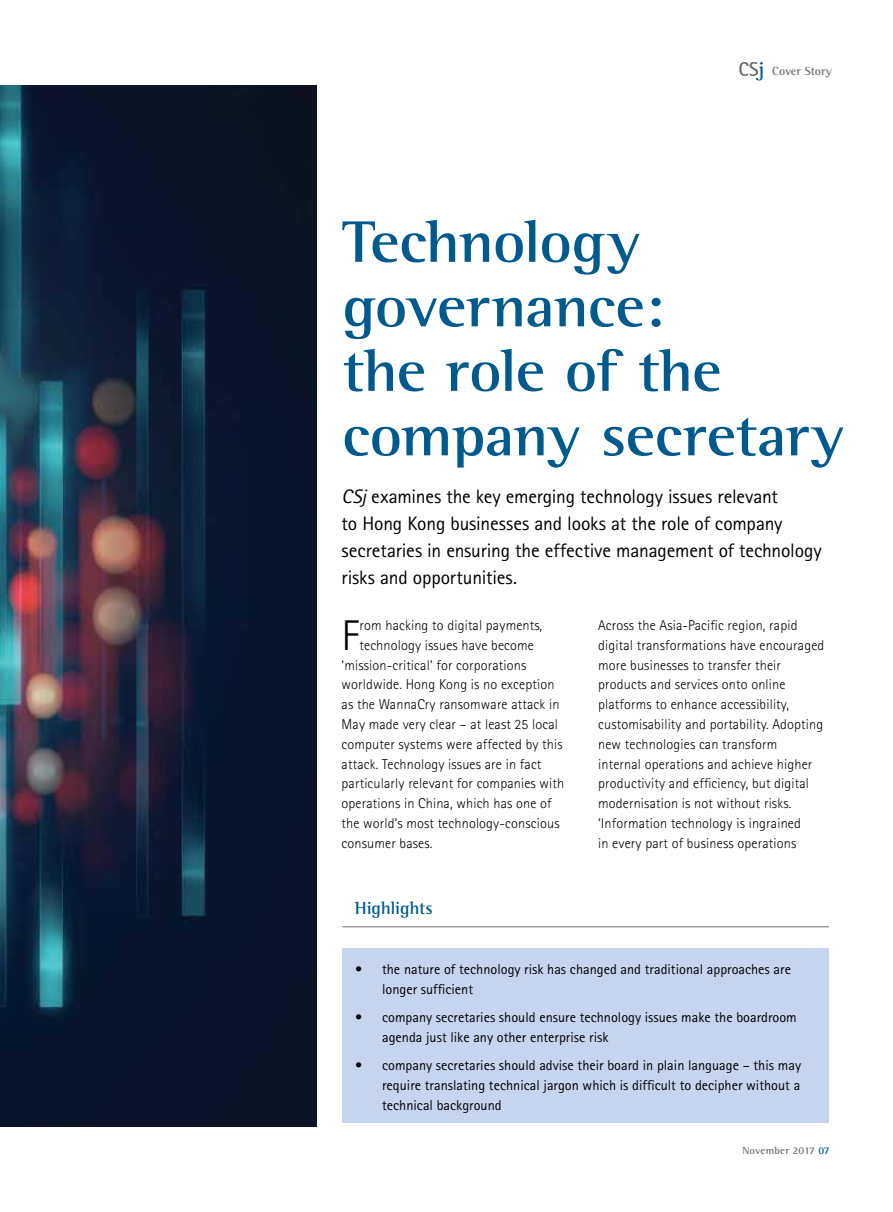
<style>
.page{position:relative;width:893px;height:1212px;background:#fff}
.page>*{position:absolute;margin:0;border:0;box-sizing:border-box;transform-origin:0 0}
.t1{font:700 60px/64.5px "Rotis Semi Serif";letter-spacing:-.01em;color:#005a8d;scale:1.05 1}
.t2{font:300 42.9px "Rotis Sans Serif";color:#000}
.t3{font:19.5px/27px "Rotis Sans Serif";letter-spacing:-.01em;color:#000}
.t4{font:700 18px "Rotis Semi Serif";letter-spacing:-.01em;color:#005a8d}
.t5{font:300 14.25px/19.8px "Rotis Sans Serif";letter-spacing:.01em;color:#000}
.t6{font:14.25px/19.8px "Rotis Sans Serif";color:#000}
.t7{font:700 12px "Rotis Semi Serif";color:#6d6e71}
.t8{font:700 10.5px "Rotis Semi Serif";letter-spacing:.01em;color:#6d6e71}
.s1{font-style:italic}
.s2{color:#005a8d}
</style>
<div class="page">
<svg style="left:739px;top:62px;width:24px;height:18px"></svg>
<div style="left:342px;top:948px;width:487px;height:174px;background:#c7d4ed"></div>
<hr style="left:342px;top:926px;width:487px;height:1px;background:#6d6e71">
<img style="left:0;top:86px;width:316px;height:1040px">
<p class="t7" style="left:772px;top:64px;width:61px">Cover Story</p>
<h1 class="t1" style="left:342px;top:209px;width:480px">Technology governance:<br>the role of the company secretary</h1>
<h3 class="t3" style="left:342px;top:483px;width:482px"><span class="s1">CSj</span> examines the key emerging technology issues relevant<br>to Hong Kong businesses and looks at the role of company secretaries in ensuring the effective management of technology risks and opportunities.</h3>
<p class="t5" style="left:598px;top:615px;width:228px">Across the Asia-Pacific region, rapid digital transformations have encouraged more businesses to transfer their products and services onto online platforms to enhance accessibility, customisability and portability. Adopting new technologies can transform<br>internal operations and achieve higher productivity and efficiency, but digital modernisation is not without risks. ‘Information technology is ingrained<br>in every part of business operations</p>
<h2 class="t2" style="left:342px;top:611px;width:19px">F</h2>
<p class="t5" style="left:359px;top:615px;width:184px">rom hacking to digital payments,</p>
<p class="t5" style="left:359px;top:635px;width:176px">technology issues have become</p>
<p class="t5" style="left:342px;top:655px;width:186px">‘mission-critical’ for corporations</p>
<p class="t5" style="left:342px;top:675px;width:214px">worldwide. Hong Kong is no exception</p>
<p class="t5" style="left:342px;top:694px;width:219px">as the WannaCry ransomware attack in</p>
<p class="t5" style="left:342px;top:714px;width:218px">May made very clear – at least 25 local</p>
<p class="t5" style="left:342px;top:734px;width:223px">computer systems were affected by this</p>
<p class="t5" style="left:342px;top:754px;width:201px">attack. Technology issues are in fact</p>
<p class="t5" style="left:342px;top:774px;width:224px">particularly relevant for companies with</p>
<p class="t5" style="left:342px;top:793px;width:212px">operations in China, which has one of</p>
<p class="t5" style="left:342px;top:813px;width:220px">the world’s most technology-conscious</p>
<p class="t5" style="left:342px;top:833px;width:92px">consumer bases.</p>
<p class="t4" style="left:355px;top:897px;width:79px">Highlights</p>
<p class="t6" style="left:382px;top:959px;width:410px;text-indent:-27px">• the nature of technology risk has changed and traditional approaches are longer sufficient</p>
<p class="t6" style="left:382px;top:1007px;width:416px;text-indent:-27px">• company secretaries should ensure technology issues make the boardroom agenda just like any other enterprise risk</p>
<p class="t6" style="left:382px;top:1055px;width:420px;text-align:justify;text-indent:-27px">• company secretaries should advise their board in plain language – this may require translating technical jargon which is difficult to decipher without a technical background</p>
<p class="t8" style="left:742px;top:1144px;width:89px">November 2017 <span class="s2">07</span></p>
</div>
